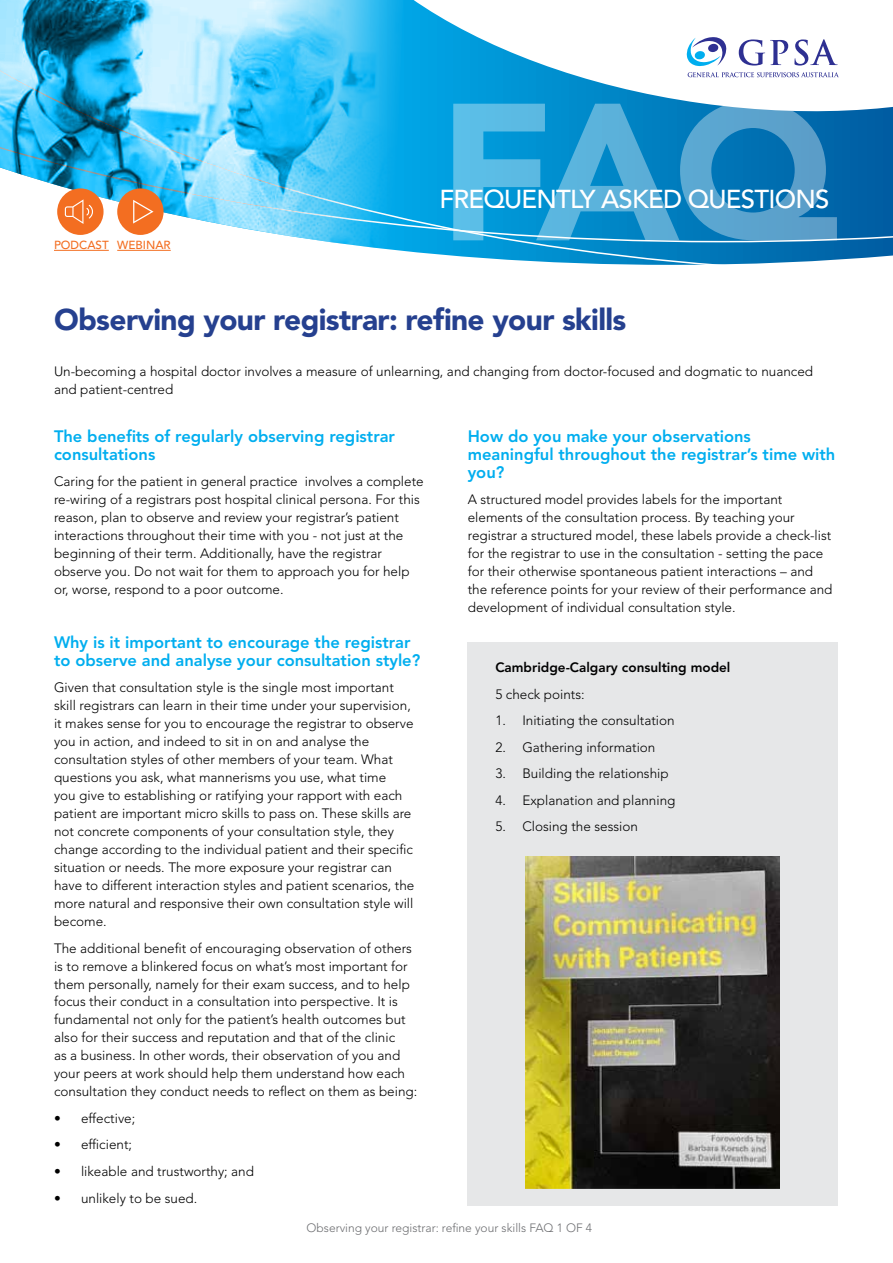
<style>
.page{position:relative;width:893px;height:1263px;background:#fff}
.page>*{position:absolute;margin:0;border:0;box-sizing:border-box;transform-origin:0 0}
.t1{font:900 192.9px "Avenir LT Std";color:#fff}
.t2{font:900 29.7px "Avenir LT Std";letter-spacing:-.02em;color:#25408f}
.t3{font:500 25.8px "Avenir LT Std";letter-spacing:-.03em;color:#fff}
.t4{font:800 16.5px/18px "Avenir LT Std";color:#00aeef}
.t5{font:300 13.5px/18px "Avenir LT Std";color:#000}
.t6{font:800 13.5px "Avenir LT Std";color:#000}
.t7{font:300 12px "Avenir LT Std";color:#6d6e71}
.t8{font:500 11.7px "Avenir LT Std";color:#f36e21}
</style>
<div class="page">
<div style="left:468px;top:642px;width:370px;height:563px;background:#e6e7e8"></div>
<svg style="left:403px;top:136px;width:490px;height:129px;background:#0c86c5"></svg>
<svg style="left:403px;top:0;width:490px;height:136px"></svg>
<svg style="left:687px;top:37px;width:39px;height:29px"></svg>
<svg style="left:688px;top:72px;width:151px;height:5px"></svg>
<svg style="left:739px;top:39px;width:49px;height:27px"></svg>
<svg style="left:794px;top:39px;width:44px;height:27px"></svg>
<img style="left:0;top:0;width:403px;height:251px">
<img style="left:526px;top:856px;width:254px;height:332px">
<hr style="left:54px;top:250px;width:55px;height:1px;background:#f36e21">
<hr style="left:117px;top:250px;width:54px;height:1px;background:#f36e21">
<div style="left:117px;top:188px;width:47px;height:47px;background:#f36e21;border-radius:50%"></div>
<svg style="left:133px;top:200px;width:21px;height:24px"></svg>
<div style="left:57px;top:188px;width:47px;height:47px;background:#f36e21;border-radius:50%"></div>
<svg style="left:65px;top:199px;width:28px;height:25px"></svg>
<p class="t8" style="left:54px;top:238px;width:118px">PODCAST WEBINAR</p>
<h1 class="t1" style="left:438px;top:56px;width:401px">FAQ</h1>
<h3 class="t3" style="left:439px;top:184px;width:391px">FREQUENTLY ASKED QUESTIONS</h3>
<h2 class="t2" style="left:54px;top:302px;width:574px">Observing your registrar: refine your skills</h2>
<p class="t5" style="left:54px;top:362px;width:761px">Un-becoming a hospital doctor involves a measure of unlearning, and changing from doctor-focused and dogmatic to nuanced and patient-centred</p>
<p class="t4" style="left:54px;top:427px;width:343px">The benefits of regularly observing registrar consultations</p>
<p class="t5" style="left:54px;top:473px;width:371px">Caring for the patient in general practice involves a complete re-wiring of a registrars post hospital clinical persona. For this reason, plan to observe and review your registrar’s patient interactions throughout their time with you - not just at the beginning of their term. Additionally, have the registrar observe you. Do not wait for them to approach you for help or, worse, respond to a poor outcome.</p>
<p class="t4" style="left:54px;top:633px;width:368px">Why is it important to encourage the registrar to observe and analyse your consultation style?</p>
<p class="t5" style="left:54px;top:678px;width:362px">Given that consultation style is the single most important skill registrars can learn in their time under your supervision, it makes sense for you to encourage the registrar to observe you in action, and indeed to sit in on and analyse the consultation styles of other members of your team. What questions you ask, what mannerisms you use, what time<br>you give to establishing or ratifying your rapport with each patient are important micro skills to pass on. These skills are not concrete components of your consultation style, they change according to the individual patient and their specific situation or needs. The more exposure your registrar can have to different interaction styles and patient scenarios, the more natural and responsive their own consultation style will become.</p>
<p class="t5" style="left:54px;top:939px;width:365px">The additional benefit of encouraging observation of others is to remove a blinkered focus on what’s most important for them personally, namely for their exam success, and to help focus their conduct in a consultation into perspective. It is fundamental not only for the patient’s health outcomes but also for their success and reputation and that of the clinic<br>as a business. In other words, their observation of you and your peers at work should help them understand how each consultation they conduct needs to reflect on them as being:</p>
<p class="t5" style="left:54px;top:1109px;width:83px">• effective;</p>
<p class="t5" style="left:54px;top:1136px;width:80px">• efficient;</p>
<p class="t5" style="left:54px;top:1162px;width:202px">• likeable and trustworthy; and</p>
<p class="t5" style="left:54px;top:1189px;width:145px">• unlikely to be sued.</p>
<p class="t4" style="left:468px;top:427px;width:369px">How do you make your observations meaningful throughout the registrar’s time with you?</p>
<p class="t5" style="left:468px;top:491px;width:366px">A structured model provides labels for the important elements of the consultation process. By teaching your registrar a structured model, these labels provide a check-list for the registrar to use in the consultation - setting the pace for their otherwise spontaneous patient interactions – and the reference points for your review of their performance and development of individual consultation style.</p>
<p class="t6" style="left:495px;top:660px;width:237px">Cambridge-Calgary consulting model</p>
<p class="t5" style="left:495px;top:685px;width:91px">5 check points:</p>
<p class="t5" style="left:495px;top:712px;width:181px">1. Initiating the consultation</p>
<p class="t5" style="left:495px;top:738px;width:162px">2. Gathering information</p>
<p class="t5" style="left:495px;top:765px;width:175px">3. Building the relationship</p>
<p class="t5" style="left:495px;top:791px;width:182px">4. Explanation and planning</p>
<p class="t5" style="left:495px;top:818px;width:144px">5. Closing the session</p>
<p class="t7" style="left:307px;top:1220px;width:287px">Observing your registrar: refine your skills FAQ 1 OF 4</p>
</div>
